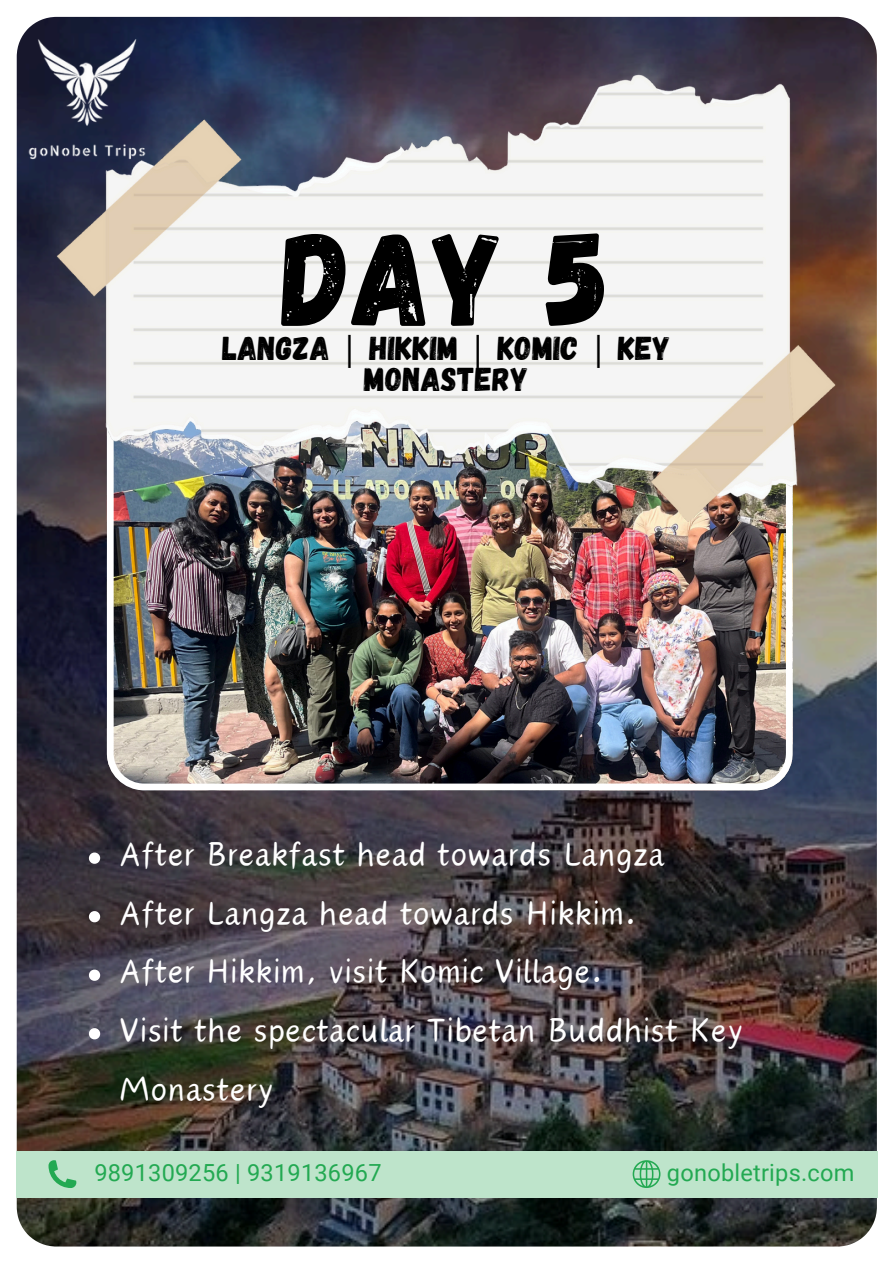
<style>
.page{position:relative;width:894px;height:1264px;background:#fff}
.page>*{position:absolute;margin:0;border:0;box-sizing:border-box;transform-origin:0 0}
.t1{font:132px "Gagalin";color:#000}
.t2{font:42px/58.5px "Canva Wander World";letter-spacing:.01em;color:#fff}
.t3{font:33px/31.5px "Gagalin";letter-spacing:.01em;color:#000;text-align:center}
.t4{font:23.55px "Roboto";letter-spacing:.01em;color:#23a952}
.s1{font-family:"Noto Sans"}
</style>
<div class="page">
<img style="left:16px;top:16px;width:862px;height:1231px">
<img style="left:107px;top:551px;width:685px;height:239px">
<img style="left:55px;top:44px;width:789px;height:507px">
<div style="left:16px;top:1150px;width:860px;height:47px;background:#bee4cb"></div>
<svg style="left:632px;top:1160px;width:28px;height:27px"></svg>
<svg style="left:48px;top:1160px;width:28px;height:27px"></svg>
<img style="left:16px;top:21px;width:144px;height:154px">
<svg style="left:89px;top:852px;width:11px;height:11px"></svg>
<svg style="left:89px;top:911px;width:11px;height:11px"></svg>
<svg style="left:89px;top:969px;width:11px;height:11px"></svg>
<svg style="left:89px;top:1028px;width:11px;height:11px"></svg>
<h3 class="t1" style="left:282px;top:193px;width:330px">DAY 5</h3>
<p class="t3" style="left:222px;top:330px;width:449px">LANGZA <span class="s1">|</span> HIKKIM <span class="s1">|</span> KOMIC <span class="s1">|</span> KEY<br>MONASTERY</p>
<p class="t2" style="left:120px;top:825px;width:546px">After Breakfast head towards Langza</p>
<p class="t2" style="left:120px;top:884px;width:518px">After Langza head towards Hikkim.</p>
<p class="t2" style="left:120px;top:942px;width:484px">After Hikkim, visit Komic Village.</p>
<p class="t2" style="left:120px;top:1001px;width:625px">Visit the spectacular Tibetan Buddhist Key<br>Monastery</p>
<p class="t4" style="left:94px;top:1159px;width:288px">9891309256 | 9319136967</p>
<p class="t4" style="left:666px;top:1159px;width:189px">gonobletrips.com</p>
</div>
